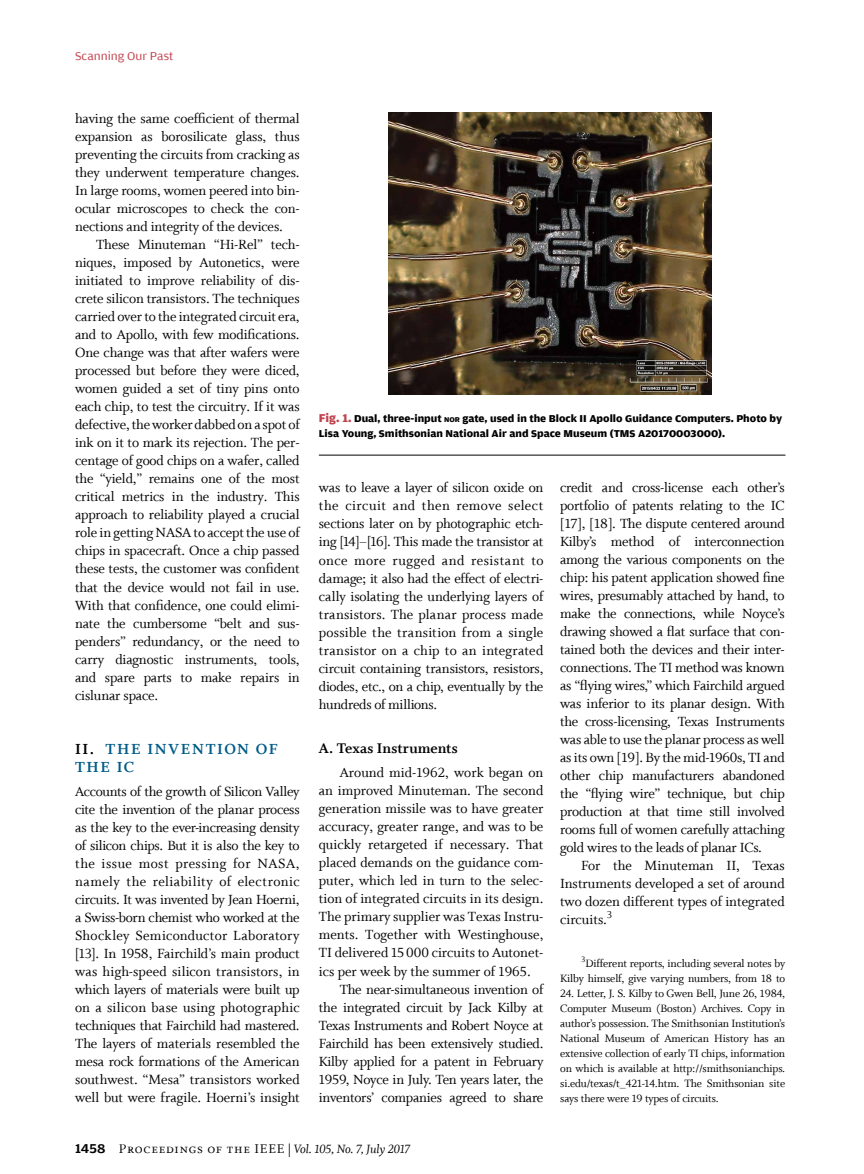
<style>
.page{position:relative;width:864px;height:1174px;background:#fff}
.page>*{position:absolute;margin:0;border:0;box-sizing:border-box;transform-origin:0 0}
.t1{font:16.5px/18px "Whitman Bold LF";letter-spacing:.095em;color:#005c87}
.t2{font:15.75px "Whitman Bold LF";letter-spacing:.005em;color:#000}
.t3{font:15px/18px "Whitman Roman LF";letter-spacing:-.01em;color:#000;text-align:justify}
.t4{font:13.5px "Whitman Italic LF";letter-spacing:-.02em;color:#000}
.t5{font:12px/15px "Whitman Roman LF";letter-spacing:-.01em;color:#000;text-align:right}
.t6{font:12px "Amplitude Wide";color:#c1424f}
.t7{font:700 10.5px/15px "Amplitude Wide";color:#000}
.s1{color:#000}
.s2{font-size:12px;color:#c1424f}
.s3{font-size:7.35px}
.s4{font-family:"Amplitude Wide";font-weight:500}
.s5{font-family:"Whitman Small Caps LF";font-size:14.25px}
</style>
<div class="page">
<hr style="left:319px;top:455px;width:466px;height:1px;background:#000">
<img style="left:389px;top:112px;width:323px;height:283px">
<p class="t6" style="left:75px;top:50px;width:100px">Scanning Our Past</p>
<p class="t3" style="left:75px;top:110px;width:226px">having the same coefficient of thermal expansion as borosilicate glass, thus preventing the circuits from cracking as they underwent temperature changes.<br>In large rooms, women peered into bin&shy;ocular microscopes to check the con&shy;nections and integrity of the devices.</p>
<p class="t3" style="left:75px;top:236px;width:226px;text-indent:21px">These Minuteman “Hi-Rel” tech&shy;niques, imposed by Autonetics, were initiated to improve reliability of dis&shy;crete silicon transistors. The techniques carried over to the integrated circuit era, and to Apollo, with few modifications.<br>One change was that after wafers were processed but before they were diced, women guided a set of tiny pins onto each chip, to test the circuitry. If it was defective, the worker dabbed on a spot of ink on it to mark its rejection. The per&shy;centage of good chips on a wafer, called the “yield,” remains one of the most critical metrics in the industry. This approach to reliability played a crucial role in getting NASA to accept the use of chips in spacecraft. Once a chip passed these tests, the customer was confident that the device would not fail in use.<br>With that confidence, one could elimi&shy;nate the cumbersome “belt and sus&shy;penders” redundancy, or the need to carry diagnostic instruments, tools, and spare parts to make repairs in cislunar space.</p>
<p class="t1" style="left:75px;top:740px;width:204px"><span class="s1">II.</span> THE INVENTION OF<br>THE IC</p>
<p class="t3" style="left:75px;top:782px;width:226px">Accounts of the growth of Silicon Valley cite the invention of the planar process as the key to the ever-increasing density of silicon chips. But it is also the key to the issue most pressing for NASA, namely the reliability of electronic circuits. It was invented by Jean Hoerni, a Swiss-born chemist who worked at the Shockley Semiconductor Laboratory [13]. In 1958, Fairchild’s main product was high-speed silicon transistors, in which layers of materials were built up on a silicon base using photographic techniques that Fairchild had mastered.<br>The layers of materials resembled the mesa rock formations of the American southwest. “Mesa” transistors worked well but were fragile. Hoerni’s insight</p>
<p class="t7" style="left:319px;top:411px;width:465px"><span class="s2">Fig. 1.</span> Dual, three-input <span class="s3">NOR</span> gate, used in the Block II Apollo Guidance Computers. Photo by<br>Lisa Young, Smithsonian National Air and Space Museum (TMS A20170003000).</p>
<p class="t3" style="left:319px;top:479px;width:226px">was to leave a layer of silicon oxide on the circuit and then remove select sections later on by photographic etch&shy;ing [14]–[16]. This made the transistor at once more rugged and resistant to damage; it also had the effect of electri&shy;cally isolating the underlying layers of transistors. The planar process made possible the transition from a single transistor on a chip to an integrated circuit containing transistors, resistors, diodes, etc., on a chip, eventually by the hundreds of millions.</p>
<p class="t2" style="left:319px;top:739px;width:140px">A. Texas Instruments</p>
<p class="t3" style="left:340px;top:763px;width:205px">Around mid-1962, work began on</p>
<p class="t3" style="left:319px;top:781px;width:226px">an improved Minuteman. The second</p>
<p class="t3" style="left:319px;top:800px;width:226px">generation missile was to have greater</p>
<p class="t3" style="left:319px;top:818px;width:226px">accuracy, greater range, and was to be</p>
<p class="t3" style="left:319px;top:836px;width:226px">quickly retargeted if necessary. That</p>
<p class="t3" style="left:319px;top:854px;width:226px">placed demands on the guidance com-</p>
<p class="t3" style="left:319px;top:872px;width:226px">puter, which led in turn to the selec-</p>
<p class="t3" style="left:319px;top:890px;width:226px">tion of integrated circuits in its design.</p>
<p class="t3" style="left:319px;top:908px;width:226px">The primary supplier was Texas Instru-</p>
<p class="t3" style="left:319px;top:926px;width:226px">ments. Together with Westinghouse,</p>
<p class="t3" style="left:319px;top:944px;width:226px">TI delivered 15000 circuits to Autonet-</p>
<p class="t3" style="left:319px;top:962px;width:213px">ics per week by the summer of 1965.</p>
<p class="t3" style="left:340px;top:980px;width:205px">The near-simultaneous invention of</p>
<p class="t3" style="left:319px;top:998px;width:226px">the integrated circuit by Jack Kilby at</p>
<p class="t3" style="left:319px;top:1016px;width:226px">Texas Instruments and Robert Noyce at</p>
<p class="t3" style="left:319px;top:1035px;width:226px">Fairchild has been extensively studied.</p>
<p class="t3" style="left:319px;top:1053px;width:226px">Kilby applied for a patent in February</p>
<p class="t3" style="left:319px;top:1071px;width:226px">1959, Noyce in July. Ten years later, the</p>
<p class="t3" style="left:319px;top:1089px;width:226px">inventors’ companies agreed to share</p>
<p class="t3" style="left:560px;top:479px;width:226px">credit and cross-license each other’s portfolio of patents relating to the IC [17], [18]. The dispute centered around Kilby’s method of interconnection among the various components on the chip: his patent application showed fine wires, presumably attached by hand, to make the connections, while Noyce’s drawing showed a flat surface that con&shy;tained both the devices and their inter&shy;connections. The TI method was known as “flying wires,” which Fairchild argued was inferior to its planar design. With the cross-licensing, Texas Instruments was able to use the planar process as well as its own [19]. By the mid-1960s, TI and other chip manufacturers abandoned the “flying wire” technique, but chip production at that time still involved rooms full of women carefully attaching gold wires to the leads of planar ICs.</p>
<p class="t3" style="left:560px;top:857px;width:226px;text-indent:21px">For the Minuteman II, Texas Instruments developed a set of around two dozen different types of integrated circuits.<sup>3</sup></p>
<p class="t5" style="left:560px;top:956px;width:227px"><sup>3</sup>Different reports, including several notes by<br>Kilby himself, give varying numbers, from 18 to</p>
<p class="t5" style="left:560px;top:986px;width:227px;text-align:justify">24. Letter, J. S. Kilby to Gwen Bell, June 26, 1984, Computer Museum (Boston) Archives. Copy in author’s possession. The Smithsonian Institution’s National Museum of American History has an extensive collection of early TI chips, information on which is available at http://smithsonianchips. si.edu/texas/t_421-14.htm. The Smithsonian site says there were 19 types of circuits.</p>
<p class="t4" style="left:75px;top:1141px;width:337px"><span class="s4">1458</span> <span class="s5">Proceedings of the IEEE</span> | Vol. 105, No. 7, July 2017</p>
</div>
